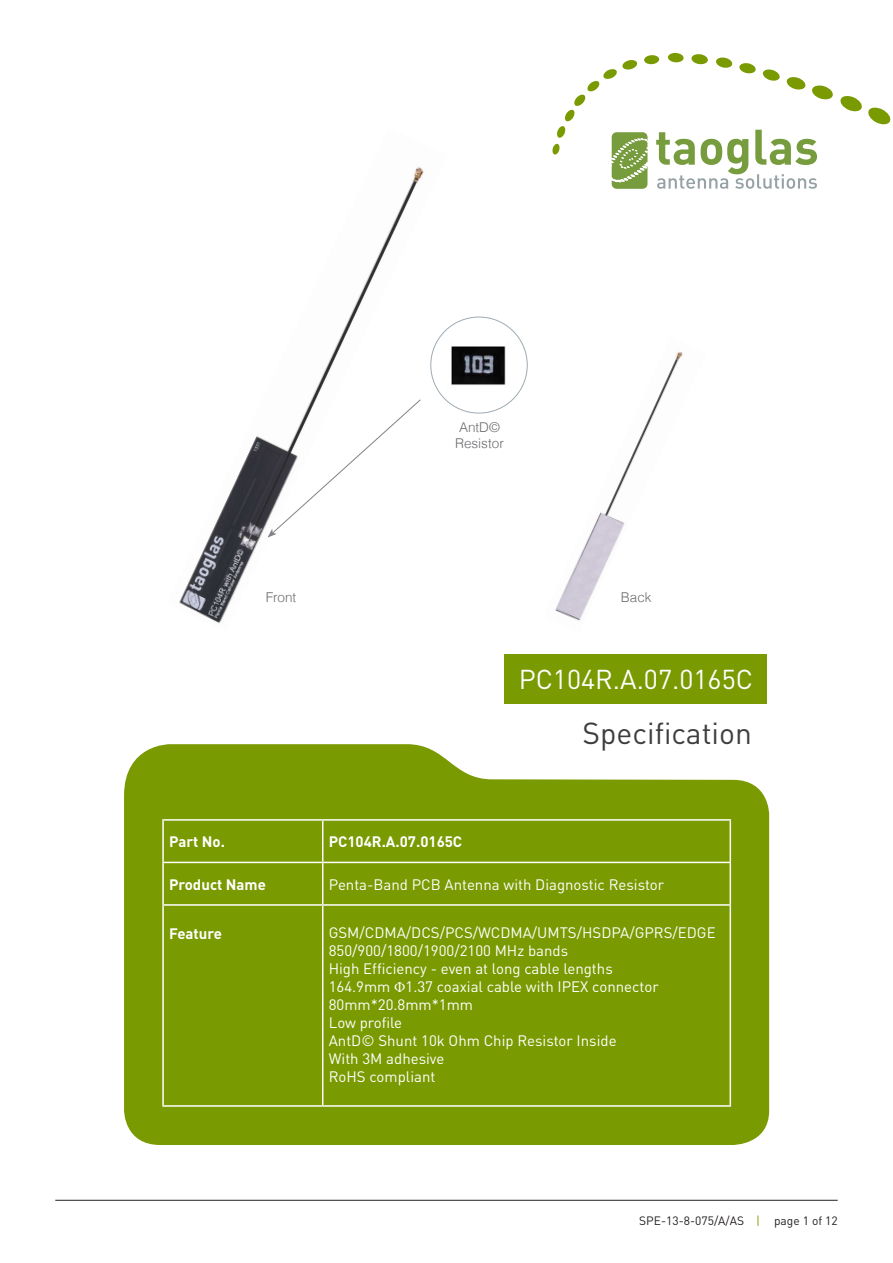
<style>
.page{position:relative;width:893px;height:1263px;background:#fff}
.page>*{position:absolute;margin:0;border:0;box-sizing:border-box;transform-origin:0 0}
.t1{font:30px "DIN";color:#3e3e3f}
.t2{font:27px "DIN";color:#fff}
.t3{font:15px "DIN";color:#fff}
.t4{font:700 15px "DIN";color:#fff}
.t5{font:300 13.5px "Helvetica";color:#6c6d70}
.t6{font:12px "DIN";color:#231f20}
.s1{font-family:"Minion Pro"}
.s2{color:#7a9a01}
</style>
<div class="page">
<hr style="left:55px;top:1200px;width:783px;height:1px;background:#231f20">
<div style="left:644px;top:55px;width:15px;height:9px;background:#7a9a01;border-radius:50%"></div>
<svg style="left:656px;top:54px;width:235px;height:135px"></svg>
<svg style="left:552px;top:59px;width:96px;height:130px"></svg>
<div style="left:504px;top:654px;width:263px;height:50px;background:#7a9a01"></div>
<svg style="left:124px;top:744px;width:645px;height:401px;background:#8ca723"></svg>
<div style="left:164px;top:821px;width:566px;height:284px;background:#7a9a01"></div>
<div style="left:323px;top:821px;width:407px;height:83px;background:#7a9a01"></div>
<hr style="left:162px;top:862px;width:161px;height:1px;background:#fff">
<hr style="left:323px;top:862px;width:408px;height:1px;background:#fff">
<hr style="left:162px;top:904px;width:161px;height:2px;background:#fff">
<hr style="left:323px;top:904px;width:408px;height:2px;background:#fff">
<hr style="left:162px;top:819px;width:161px;height:2px;background:#fff">
<hr style="left:162px;top:821px;width:2px;height:41px;background:#fff">
<hr style="left:323px;top:819px;width:408px;height:2px;background:#fff">
<hr style="left:322px;top:821px;width:1px;height:41px;background:#fff">
<hr style="left:730px;top:821px;width:1px;height:41px;background:#fff">
<hr style="left:162px;top:863px;width:2px;height:41px;background:#fff">
<hr style="left:322px;top:863px;width:1px;height:41px;background:#fff">
<hr style="left:730px;top:863px;width:1px;height:41px;background:#fff">
<hr style="left:162px;top:906px;width:2px;height:199px;background:#fff">
<hr style="left:322px;top:906px;width:1px;height:199px;background:#fff">
<hr style="left:730px;top:906px;width:1px;height:199px;background:#fff">
<hr style="left:162px;top:1105px;width:161px;height:2px;background:#fff">
<hr style="left:323px;top:1105px;width:408px;height:2px;background:#fff">
<img style="left:179px;top:167px;width:269px;height:456px">
<img style="left:555px;top:352px;width:128px;height:269px">
<div style="left:431px;top:317px;width:96px;height:96px;background:#fff;border-radius:50%"></div>
<img style="left:451px;top:346px;width:55px;height:39px">
<svg style="left:267px;top:399px;width:154px;height:139px"></svg>
<p class="t5" style="left:459px;top:416px;width:42px">AntD©</p>
<p class="t5" style="left:455px;top:432px;width:50px">Resistor</p>
<p class="t5" style="left:266px;top:586px;width:32px">Front</p>
<p class="t5" style="left:621px;top:586px;width:32px">Back</p>
<p class="t2" style="left:519px;top:662px;width:236px">PC104R.A.07.0165C</p>
<p class="t1" style="left:582px;top:715px;width:171px">Specification</p>
<p class="t4" style="left:169px;top:832px;width:57px">Part No.</p>
<p class="t4" style="left:329px;top:832px;width:135px">PC104R.A.07.0165C</p>
<p class="t4" style="left:169px;top:875px;width:98px">Product Name</p>
<p class="t3" style="left:329px;top:875px;width:337px">Penta-Band PCB Antenna with Diagnostic Resistor</p>
<p class="t4" style="left:169px;top:923px;width:55px">Feature</p>
<p class="t3" style="left:329px;top:924px;width:388px">GSM/CDMA/DCS/PCS/WCDMA/UMTS/HSDPA/GPRS/EDGE</p>
<p class="t3" style="left:329px;top:942px;width:241px">850/900/1800/1900/2100 MHz bands</p>
<p class="t3" style="left:329px;top:960px;width:286px">High Efficiency - even at long cable lengths</p>
<p class="t3" style="left:329px;top:978px;width:331px">164.9mm <span class="s1">Φ</span>1.37 coaxial cable with IPEX connector</p>
<p class="t3" style="left:329px;top:996px;width:146px">80mm*20.8mm*1mm</p>
<p class="t3" style="left:329px;top:1014px;width:75px">Low profile</p>
<p class="t3" style="left:329px;top:1032px;width:289px">AntD© Shunt 10k Ohm Chip Resistor Inside</p>
<p class="t3" style="left:329px;top:1050px;width:117px">With 3M adhesive</p>
<p class="t3" style="left:329px;top:1068px;width:108px">RoHS compliant</p>
<p class="t6" style="left:639px;top:1213px;width:200px">SPE-13-8-075/A/AS <span class="s2">|</span> page 1 of 12</p>
</div>
